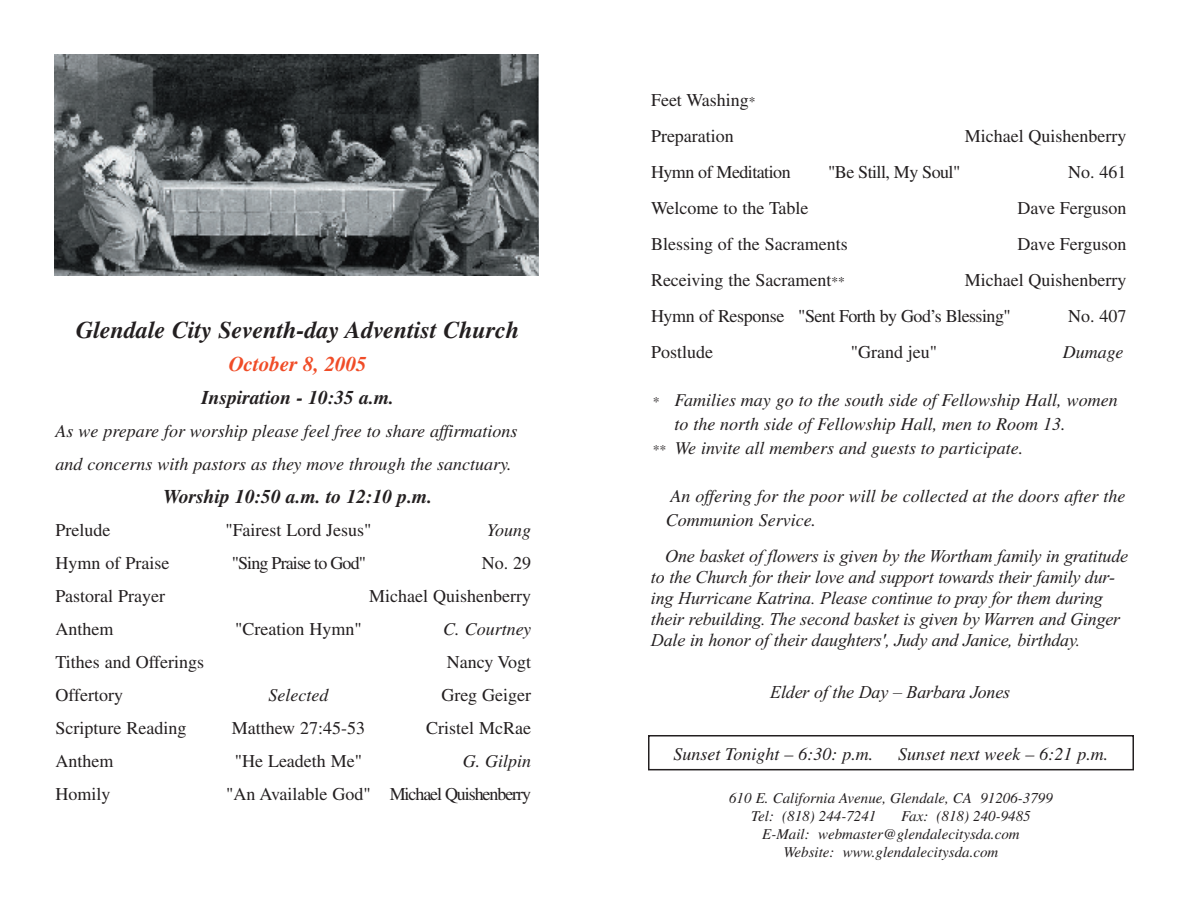
<style>
.page{position:relative;width:1188px;height:918px;background:#fff}
.page>*{position:absolute;margin:0;border:0;box-sizing:border-box;transform-origin:0 0}
.t1{font:italic 700 24px "Times";color:#231f20}
.t2{font:italic 700 21px "Times";color:#f04c27}
.t3{font:italic 700 19.5px "Times";color:#231f20}
.t4{font:italic 18px/33px "Times";color:#231f20}
.t5{font:18px/36px "Times";color:#231f20}
.t6{font:italic 18px/21px "Times New Roman";letter-spacing:-.01em;color:#231f20}
.t7{font:18px/36px "Times";letter-spacing:-.02em;color:#231f20}
.t8{font:18px "Times";letter-spacing:-.06em;color:#231f20}
.t9{font:18px "Times";letter-spacing:-.03em;color:#231f20}
.t10{font:18px "Times";letter-spacing:-.05em;color:#231f20}
.t11{font:italic 15px/18px "Times";color:#231f20}
.s1{font-size:13.5px}
</style>
<div class="page">
<img style="left:54px;top:54px;width:484px;height:221px">
<div style="left:648px;top:735px;width:486px;height:35px;border:2px solid #231f20"></div>
<h1 class="t1" style="left:76px;top:315px;width:445px">Glendale City Seventh-day Adventist Church</h1>
<p class="t2" style="left:229px;top:351px;width:140px">October 8, 2005</p>
<p class="t3" style="left:201px;top:386px;width:194px">Inspiration - 10:35 a.m.</p>
<p class="t4" style="left:56px;top:414px;width:463px">As we prepare for worship please feel free to share affirmations and concerns with pastors as they move through the sanctuary.</p>
<p class="t3" style="left:163px;top:485px;width:271px">Worship 10:50 a.m. to 12:10 p.m.</p>
<p class="t5" style="left:56px;top:511px;width:56px">Prelude</p>
<p class="t5" style="left:225px;top:511px;width:148px">"Fairest Lord Jesus"</p>
<p class="t4" style="left:487px;top:513px;width:46px">Young</p>
<p class="t5" style="left:56px;top:544px;width:115px">Hymn of Praise</p>
<p class="t10" style="left:232px;top:552px;width:136px">"Sing Praise to God"</p>
<p class="t5" style="left:482px;top:544px;width:51px">No. 29</p>
<p class="t5" style="left:56px;top:577px;width:111px">Pastoral Prayer</p>
<p class="t5" style="left:369px;top:577px;width:163px">Michael Quishenberry</p>
<p class="t5" style="left:56px;top:610px;width:59px">Anthem</p>
<p class="t5" style="left:235px;top:610px;width:128px">"Creation Hymn"</p>
<p class="t4" style="left:443px;top:612px;width:89px">C. Courtney</p>
<p class="t5" style="left:56px;top:643px;width:150px">Tithes and Offerings</p>
<p class="t5" style="left:447px;top:643px;width:86px">Nancy Vogt</p>
<p class="t5" style="left:56px;top:676px;width:69px">Offertory</p>
<p class="t4" style="left:269px;top:678px;width:61px">Selected</p>
<p class="t5" style="left:441px;top:676px;width:91px">Greg Geiger</p>
<p class="t5" style="left:56px;top:709px;width:132px">Scripture Reading</p>
<p class="t5" style="left:232px;top:709px;width:135px">Matthew 27:45-53</p>
<p class="t5" style="left:426px;top:709px;width:106px">Cristel McRae</p>
<p class="t5" style="left:56px;top:742px;width:59px">Anthem</p>
<p class="t5" style="left:235px;top:742px;width:129px">"He Leadeth Me"</p>
<p class="t4" style="left:463px;top:744px;width:70px">G. Gilpin</p>
<p class="t5" style="left:56px;top:775px;width:57px">Homily</p>
<p class="t8" style="left:226px;top:783px;width:307px">"An Available God" Michael Quishenberry</p>
<p class="t5" style="left:651px;top:81px;width:106px">Feet Washing<span class="s1">*<br></span>Preparation</p>
<p class="t5" style="left:965px;top:117px;width:163px">Michael Quishenberry</p>
<p class="t9" style="left:651px;top:161px;width:141px">Hymn of Meditation</p>
<p class="t9" style="left:828px;top:161px;width:134px">"Be Still, My Soul"</p>
<p class="t5" style="left:1068px;top:153px;width:60px">No. 461</p>
<p class="t5" style="left:651px;top:189px;width:159px">Welcome to the Table</p>
<p class="t5" style="left:1018px;top:189px;width:110px">Dave Ferguson</p>
<p class="t5" style="left:651px;top:225px;width:198px">Blessing of the Sacraments</p>
<p class="t5" style="left:1018px;top:225px;width:110px">Dave Ferguson</p>
<p class="t5" style="left:651px;top:261px;width:195px">Receiving the Sacrament<span class="s1">**</span></p>
<p class="t7" style="left:651px;top:261px;width:477px;text-indent:314px">Michael Quishenberry<br>Hymn of Response "Sent Forth by God’s Blessing"</p>
<p class="t5" style="left:1068px;top:297px;width:60px">No. 407</p>
<p class="t5" style="left:651px;top:333px;width:64px">Postlude</p>
<p class="t5" style="left:851px;top:333px;width:88px">"Grand jeu"</p>
<p class="t4" style="left:1063px;top:335px;width:62px">Dumage</p>
<p class="t4" style="left:652px;top:383px;width:467px"><span class="s1">*</span> Families may go to the south side of Fellowship Hall, women</p>
<p class="t4" style="left:674px;top:407px;width:393px">to the north side of Fellowship Hall, men to Room 13.</p>
<p class="t4" style="left:652px;top:431px;width:372px"><span class="s1">**</span> We invite all members and guests to participate.</p>
<p class="t4" style="left:666px;top:484px;width:461px;line-height:24px">An offering for the poor will be collected at the doors after the<br>Communion Service.</p>
<p class="t6" style="left:651px;top:545px;width:479px;text-indent:14px">One basket of flowers is given by the Wortham family in gratitude to the Church for their love and support towards their family dur&shy;ing Hurricane Katrina. Please continue to pray for them during their rebuilding. The second basket is given by Warren and Ginger Dale in honor of their daughters', Judy and Janice, birthday.</p>
<p class="t6" style="left:770px;top:682px;width:241px">Elder of the Day – Barbara Jones</p>
<p class="t4" style="left:674px;top:737px;width:201px">Sunset Tonight – 6:30: p.m.</p>
<p class="t4" style="left:898px;top:737px;width:212px">Sunset next week – 6:21 p.m.</p>
<p class="t11" style="left:751px;top:789px;width:303px;text-indent:-22px">610 E. California Avenue, Glendale, CA 91206-3799<br>Tel: (818) 244-7241</p>
<p class="t11" style="left:901px;top:807px;width:131px">Fax: (818) 240-9485</p>
<p class="t11" style="left:762px;top:825px;width:259px">E-Mail: webmaster@glendalecitysda.com</p>
<p class="t11" style="left:784px;top:843px;width:216px">Website: www.glendalecitysda.com</p>
</div>
